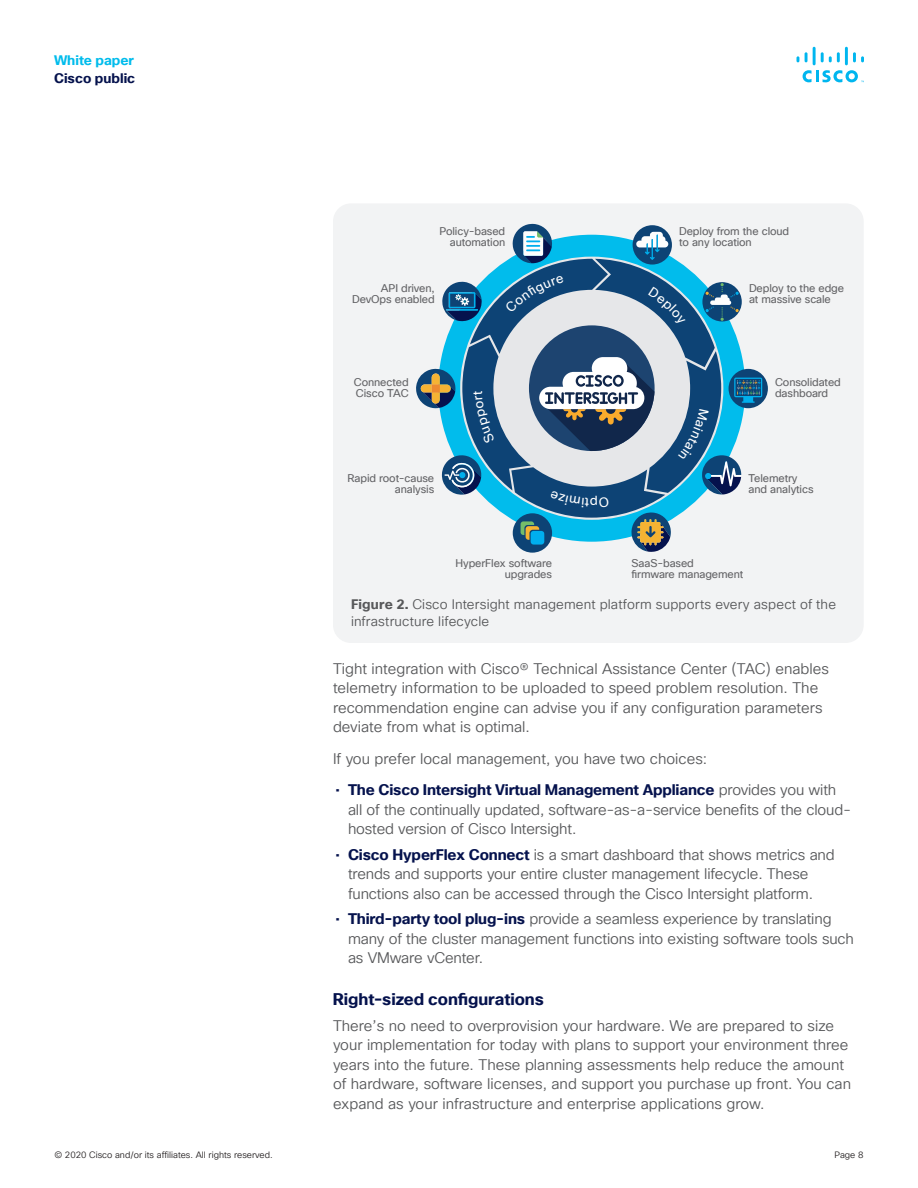
<style>
.page{position:relative;width:918px;height:1188px;background:#fff}
.page>*{position:absolute;margin:0;border:0;box-sizing:border-box;transform-origin:0 0}
.Subhead3_Midnight{font:700 16.5px "Cisco Sans TT";letter-spacing:-.005em;color:#05124d}
.Body{font:15px/19.5px "Cisco Sans TT Light";color:#57585a}
.t1{font:13.5px/17.2px "Cisco Sans TT Light";letter-spacing:.01em;color:#57585a}
.t2{font:700 13.5px "Cisco Sans TT";color:#05124d}
.t3{font:700 13.5px "Cisco Sans TT";color:#01bcec}
.t4{font:10.95px/10.9px "Cisco Sans TT";letter-spacing:-.01em;color:#636366}
.t5{font:9px "Cisco Sans TT Light";color:#231f20}
.s1{font-family:"Cisco Sans TT";font-weight:700}
.s2{font-family:"Cisco Sans TT";color:#05124d}
.s3{font-family:"Cisco Sans TT";font-weight:700;color:#05124d}
</style>
<div class="page">
<svg style="left:797px;top:56px;width:2px;height:6px"></svg>
<svg style="left:805px;top:52px;width:3px;height:10px"></svg>
<hr style="left:813px;top:47px;width:3px;height:18px;background:#00b6ef">
<svg style="left:821px;top:52px;width:19px;height:10px"></svg>
<hr style="left:845px;top:47px;width:3px;height:18px;background:#00b6ef">
<svg style="left:853px;top:52px;width:11px;height:10px"></svg>
<svg style="left:803px;top:70px;width:61px;height:12px"></svg>
<div style="left:333px;top:203px;width:531px;height:440px;background:#f2f3f4;border-radius:18px"></div>
<div style="left:438px;top:235px;width:307px;height:307px;background:#01bcec;border-radius:50%"></div>
<svg style="left:462px;top:259px;width:234px;height:256px"></svg>
<svg style="left:633px;top:225px;width:39px;height:40px"></svg>
<svg style="left:636px;top:232px;width:32px;height:28px"></svg>
<svg style="left:513px;top:224px;width:39px;height:39px"></svg>
<svg style="left:416px;top:368px;width:40px;height:40px"></svg>
<svg style="left:442px;top:282px;width:40px;height:39px"></svg>
<svg style="left:729px;top:369px;width:39px;height:39px"></svg>
<svg style="left:442px;top:455px;width:39px;height:40px"></svg>
<svg style="left:505px;top:275px;width:257px;height:277px"></svg>
<svg style="left:474px;top:391px;width:21px;height:53px"></svg>
<p class="t3" style="left:54px;top:51px;width:82px">White paper</p>
<p class="t2" style="left:54px;top:69px;width:83px">Cisco public</p>
<p class="t4" style="left:439px;top:226px;width:67px;text-align:right">Policy-based automation</p>
<p class="t4" style="left:679px;top:226px;width:112px">Deploy from the cloud to any location</p>
<p class="t4" style="left:352px;top:283px;width:84px;text-align:right">API driven,<br>DevOps enabled</p>
<p class="t4" style="left:749px;top:283px;width:97px">Deploy to the edge at massive scale</p>
<p class="t4" style="left:354px;top:377px;width:56px">Connected<br>Cisco TAC</p>
<p class="t4" style="left:775px;top:377px;width:67px">Consolidated dashboard</p>
<p class="t4" style="left:348px;top:473px;width:88px;text-align:right">Rapid root-cause analysis</p>
<p class="t4" style="left:749px;top:473px;width:66px">Telemetry and analytics</p>
<p class="t4" style="left:456px;top:558px;width:98px;text-align:right">HyperFlex software upgrades</p>
<p class="t4" style="left:632px;top:558px;width:113px">SaaS-based<br>firmware management</p>
<p class="t1" style="left:351px;top:596px;width:487px"><span class="s1">Figure 2.</span> Cisco Intersight management platform supports every aspect of the infrastructure lifecycle</p>
<p class="Body" style="left:333px;top:659px;width:497px">Tight integration with Cisco® Technical Assistance Center (TAC) enables telemetry information to be uploaded to speed problem resolution. The recommendation engine can advise you if any configuration parameters deviate from what is optimal.</p>
<p class="Body" style="left:333px;top:749px;width:376px">If you prefer local management, you have two choices:</p>
<p class="Body" style="left:348px;top:781px;width:505px;text-indent:-13px"><span class="s2">•</span> <span class="s3">The Cisco Intersight Virtual Management Appliance</span> provides you with all of the continually updated, software-as-a-service benefits of the cloud&shy;hosted version of Cisco Intersight.</p>
<p class="Body" style="left:348px;top:845px;width:488px;text-indent:-13px"><span class="s2">•</span> <span class="s3">Cisco HyperFlex Connect</span> is a smart dashboard that shows metrics and trends and supports your entire cluster management lifecycle. These functions also can be accessed through the Cisco Intersight platform.</p>
<p class="Body" style="left:348px;top:910px;width:508px;text-indent:-13px"><span class="s2">•</span> <span class="s3">Third-party tool plug-ins</span> provide a seamless experience by translating many of the cluster management functions into existing software tools such as VMware vCenter.</p>
<p class="Subhead3_Midnight" style="left:333px;top:988px;width:212px">Right-sized configurations</p>
<p class="Body" style="left:333px;top:1016px;width:520px">There’s no need to overprovision your hardware. We are prepared to size your implementation for today with plans to support your environment three years into the future. These planning assessments help reduce the amount of hardware, software licenses, and support you purchase up front. You can expand as your infrastructure and enterprise applications grow.</p>
<p class="t5" style="left:54px;top:1149px;width:220px">© 2020 Cisco and/or its affiliates. All rights reserved.</p>
<p class="t5" style="left:834px;top:1149px;width:31px">Page 8</p>
</div>
